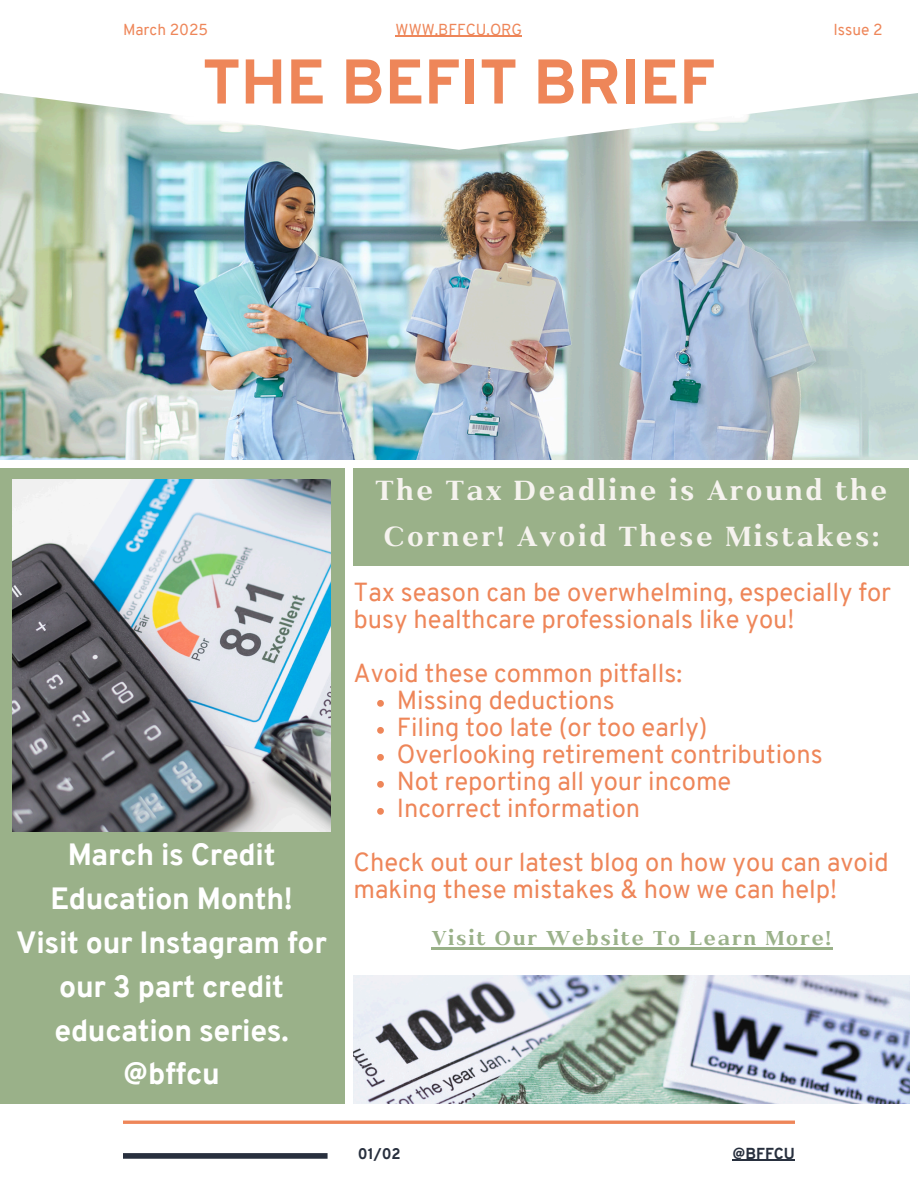
<style>
.page{position:relative;width:918px;height:1188px;background:#fff}
.page>*{position:absolute;margin:0;border:0;box-sizing:border-box;transform-origin:0 0}
.t1{font:800 63px "Overpass";color:#ee8659}
.t2{font:700 33px/46.2px "Kulachat Serif";letter-spacing:.07em;color:#f6f3ef}
.t3{font:800 30px/43.8px "Overpass";letter-spacing:-.01em;color:#fff;text-align:center}
.t4{font:25.5px/27px "Overpass";color:#ee8659}
.t5{font:700 24px "Kulachat Serif";letter-spacing:.07em;color:#9ab189}
.t6{font:15.45px "Overpass";color:#ee8659}
.t7{font:800 15.45px "Overpass";color:#28303e}
.t8{font:800 15px "Overpass";color:#28303e}
</style>
<div class="page">
<img style="left:0;top:35px;width:918px;height:1125px">
<hr style="left:732px;top:1160px;width:63px;height:1px;background:#28303e">
<svg style="left:377px;top:700px;width:7px;height:7px"></svg>
<svg style="left:377px;top:727px;width:7px;height:7px"></svg>
<svg style="left:377px;top:754px;width:7px;height:7px"></svg>
<svg style="left:377px;top:781px;width:7px;height:7px"></svg>
<svg style="left:377px;top:808px;width:7px;height:7px"></svg>
<hr style="left:432px;top:947px;width:401px;height:3px;background:#9ab189">
<h1 class="t6" style="left:123px;top:23px;width:87px">March 2025</h1>
<p class="t6" style="left:396px;top:23px;width:128px">WWW.BFFCU.ORG</p>
<p class="t6" style="left:833px;top:23px;width:51px">Issue 2</p>
<h6 class="t1" style="left:203px;top:56px;width:514px">THE BEFIT BRIEF</h6>
<h3 class="t3" style="left:16px;top:836px;width:312px">March is Credit<br>Education Month!<br>Visit our Instagram for our 3 part credit education series. @bffcu</h3>
<p class="t2" style="left:376px;top:466px;width:513px">The Tax Deadline is Around the<br>Corner! Avoid These Mistakes:</p>
<h2 class="t4" style="left:354px;top:581px;width:539px">Tax season can be overwhelming, especially for busy healthcare professionals like you!</h2>
<h2 class="t4" style="left:354px;top:662px;width:330px">Avoid these common pitfalls:</h2>
<h4 class="t4" style="left:397px;top:689px;width:220px">Missing deductions</h4>
<h4 class="t4" style="left:397px;top:716px;width:312px">Filing too late (or too early)</h4>
<p class="t4" style="left:397px;top:743px;width:427px">Overlooking retirement contributions</p>
<p class="t4" style="left:397px;top:770px;width:336px">Not reporting all your income</p>
<p class="t4" style="left:397px;top:797px;width:245px">Incorrect information</p>
<p class="t4" style="left:354px;top:851px;width:537px">Check out our latest blog on how you can avoid making these mistakes &amp; how we can help!</p>
<h4 class="t5" style="left:432px;top:923px;width:401px">Visit Our Website To Learn More!</h4>
<p class="t8" style="left:358px;top:1147px;width:44px">01/02</p>
<p class="t7" style="left:732px;top:1147px;width:64px">@BFFCU</p>
</div>
